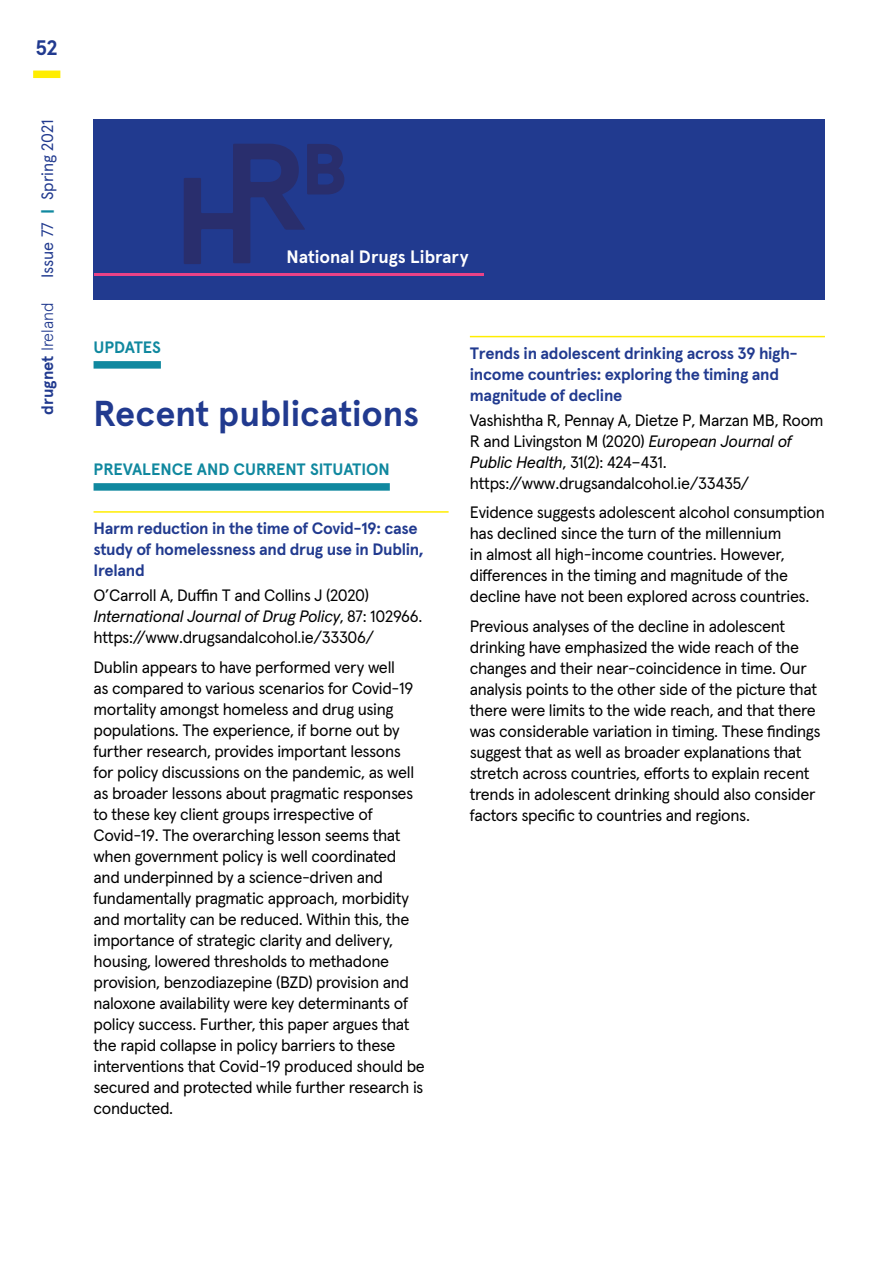
<style>
.page{position:relative;width:893px;height:1263px;background:#fff}
.page>*{position:absolute;margin:0;border:0;box-sizing:border-box;transform-origin:0 0}
.t1{font:700 36px "Apercu Pro";color:#213a8f}
.t2{font:700 21px "Apercu Pro";color:#213a8f}
.t3{font:700 18px "Apercu Pro";color:#fff}
.t4{font:16.5px/21px "Apercu Pro";letter-spacing:-.02em;color:#000}
.t5{font:700 16.5px/21px "Apercu Pro";letter-spacing:-.02em;color:#213a8f}
.t6{font:700 16.5px "Apercu Pro";letter-spacing:-.005em;color:#10889f}
.t7{font:16.5px "Apercu Pro";color:#213a8f}
.t8{font:700 16.5px "Apercu Pro";color:#213a8f}
.s1{font-weight:700;font-size:15.9px;color:#10889f}
.s2{font-weight:300}
.s3{font-style:italic}
</style>
<div class="page">
<div style="left:33px;top:71px;width:27px;height:7px;background:#ffed00"></div>
<div style="left:94px;top:361px;width:67px;height:8px;background:#10889f"></div>
<div style="left:94px;top:483px;width:296px;height:8px;background:#10889f"></div>
<hr style="left:94px;top:511px;width:355px;height:2px;background:#ffed00">
<div style="left:94px;top:119px;width:731px;height:180px;background:#213a8f"></div>
<hr style="left:94px;top:273px;width:389px;height:2px;background:#e94287">
<svg style="left:184px;top:144px;width:160px;height:120px"></svg>
<hr style="left:470px;top:336px;width:355px;height:1px;background:#ffed00">
<p class="t2" style="left:36px;top:32px;width:23px">52</p>
<p class="t7" style="left:35px;top:278px;width:160px;rotate:-90deg">Issue 77 <span class="s1">|</span> Spring 2021</p>
<p class="t8" style="left:35px;top:414px;width:113px;rotate:-90deg">drugnet <span class="s2">Ireland</span></p>
<p class="t3" style="left:287px;top:243px;width:184px">National Drugs Library</p>
<p class="t6" style="left:94px;top:334px;width:69px">UPDATES</p>
<h1 class="t1" style="left:94px;top:385px;width:327px">Recent publications</h1>
<p class="t6" style="left:94px;top:456px;width:298px">PREVALENCE AND CURRENT SITUATION</p>
<p class="t5" style="left:94px;top:516px;width:331px">Harm reduction in the time of Covid-19: case study of homelessness and drug use in Dublin,<br>Ireland</p>
<p class="t4" style="left:94px;top:584px;width:330px">OʼCarroll A, Duffin T and Collins J (2020)<br><span class="s3">International Journal of Drug Policy</span>, 87: 102966. https://www.drugsandalcohol.ie/33306/</p>
<p class="t4" style="left:94px;top:655px;width:333px">Dublin appears to have performed very well<br>as compared to various scenarios for Covid-19 mortality amongst homeless and drug using populations. The experience, if borne out by further research, provides important lessons for policy discussions on the pandemic, as well as broader lessons about pragmatic responses to these key client groups irrespective of Covid-19. The overarching lesson seems that when government policy is well coordinated and underpinned by a science-driven and fundamentally pragmatic approach, morbidity and mortality can be reduced. Within this, the importance of strategic clarity and delivery, housing, lowered thresholds to methadone provision, benzodiazepine (BZD) provision and naloxone availability were key determinants of policy success. Further, this paper argues that the rapid collapse in policy barriers to these interventions that Covid-19 produced should be secured and protected while further research is conducted.</p>
<p class="t5" style="left:470px;top:341px;width:330px">Trends in adolescent drinking across 39 high&shy;income countries: exploring the timing and magnitude of decline</p>
<p class="t4" style="left:470px;top:408px;width:355px">Vashishtha R, Pennay A, Dietze P, Marzan MB, Room R and Livingston M (2020) <span class="s3">European Journal of Public Health</span>, 31(2): 424–431. https://www.drugsandalcohol.ie/33435/</p>
<p class="t4" style="left:470px;top:501px;width:357px">Evidence suggests adolescent alcohol consumption has declined since the turn of the millennium<br>in almost all high-income countries. However, differences in the timing and magnitude of the decline have not been explored across countries.</p>
<p class="t4" style="left:470px;top:614px;width:352px">Previous analyses of the decline in adolescent drinking have emphasized the wide reach of the changes and their near-coincidence in time. Our analysis points to the other side of the picture that there were limits to the wide reach, and that there was considerable variation in timing. These findings suggest that as well as broader explanations that stretch across countries, efforts to explain recent trends in adolescent drinking should also consider factors specific to countries and regions.</p>
</div>
